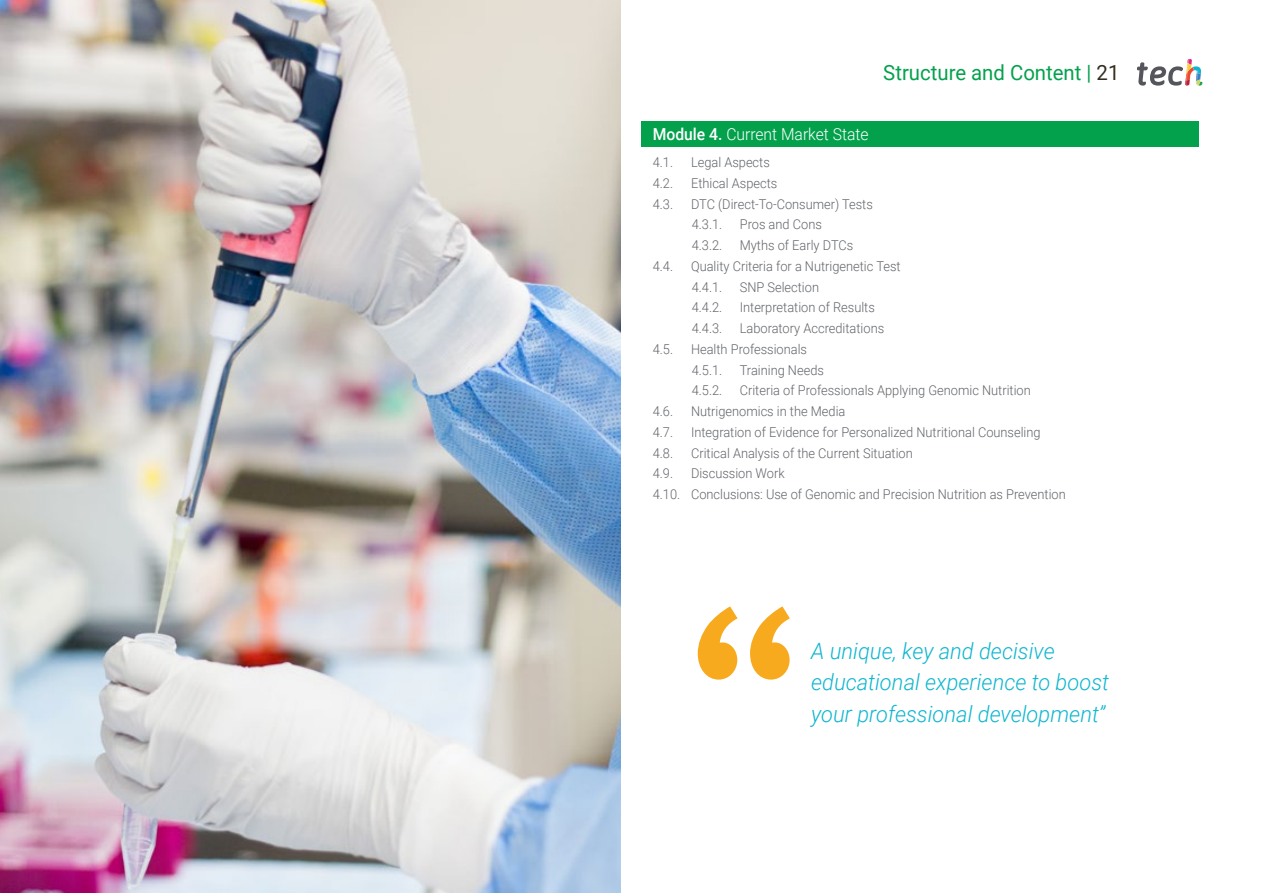
<style>
.page{position:relative;width:1263px;height:893px;background:#fff}
.page>*{position:absolute;margin:0;border:0;box-sizing:border-box;transform-origin:0 0}
.t1{font:italic 300 22.5px/31.5px "Roboto";color:#0fb6cf}
.t2{font:21px "Roboto";color:#04a14d}
.t3{font:300 16.5px "Roboto";color:#fff;scale:.95 1}
.t4{font:300 13.5px/20.7px "Roboto";color:#61646a;scale:.95 1}
.s1{color:#312e20}
.s2{font-weight:500}
</style>
<div class="page">
<svg style="left:1137px;top:59px;width:65px;height:27px"></svg>
<div style="left:642px;top:121px;width:557px;height:25px;background:#04a14d"></div>
<svg style="left:698px;top:606px;width:92px;height:74px"></svg>
<img style="left:0;top:0;width:621px;height:893px">
<h2 class="t2" style="left:883px;top:57px;width:238px">Structure and Content | <span class="s1">21</span></h2>
<p class="t3" style="left:653px;top:123px;width:229px"><span class="s2">Module 4.</span> Current Market State</p>
<p class="t4" style="left:653px;top:151px;width:23px">4.1.</p>
<p class="t4" style="left:691px;top:151px;width:84px">Legal Aspects</p>
<p class="t4" style="left:653px;top:172px;width:23px">4.2.</p>
<p class="t4" style="left:691px;top:172px;width:92px">Ethical Aspects</p>
<p class="t4" style="left:653px;top:193px;width:23px">4.3.</p>
<p class="t4" style="left:691px;top:193px;width:193px">DTC (Direct-To-Consumer) Tests<br>4.3.1.</p>
<p class="t4" style="left:740px;top:214px;width:88px">Pros and Cons</p>
<p class="t4" style="left:692px;top:234px;width:34px">4.3.2.</p>
<p class="t4" style="left:740px;top:234px;width:121px">Myths of Early DTCs</p>
<p class="t4" style="left:653px;top:255px;width:23px">4.4.</p>
<p class="t4" style="left:691px;top:255px;width:222px">Quality Criteria for a Nutrigenetic Test<br>4.4.1.</p>
<p class="t4" style="left:740px;top:276px;width:85px">SNP Selection</p>
<p class="t4" style="left:692px;top:297px;width:34px">4.4.2.</p>
<p class="t4" style="left:740px;top:297px;width:144px">Interpretation of Results</p>
<p class="t4" style="left:692px;top:317px;width:34px">4.4.3.</p>
<p class="t4" style="left:740px;top:317px;width:154px">Laboratory Accreditations</p>
<p class="t4" style="left:653px;top:338px;width:23px">4.5.</p>
<p class="t4" style="left:691px;top:338px;width:124px">Health Professionals<br>4.5.1.</p>
<p class="t4" style="left:740px;top:359px;width:90px">Training Needs</p>
<p class="t4" style="left:692px;top:380px;width:34px">4.5.2.</p>
<p class="t4" style="left:740px;top:380px;width:308px">Criteria of Professionals Applying Genomic Nutrition</p>
<p class="t4" style="left:653px;top:400px;width:23px">4.6.</p>
<p class="t4" style="left:691px;top:400px;width:164px">Nutrigenomics in the Media</p>
<p class="t4" style="left:653px;top:421px;width:23px">4.7.</p>
<p class="t4" style="left:691px;top:421px;width:369px">Integration of Evidence for Personalized Nutritional Counseling</p>
<p class="t4" style="left:653px;top:442px;width:23px">4.8.</p>
<p class="t4" style="left:691px;top:442px;width:235px">Critical Analysis of the Current Situation</p>
<p class="t4" style="left:653px;top:463px;width:23px">4.9.</p>
<p class="t4" style="left:653px;top:463px;width:436px;text-indent:38px">Discussion Work<br>4.10. Conclusions: Use of Genomic and Precision Nutrition as Prevention</p>
<h1 class="t1" style="left:811px;top:634px;width:299px">A unique, key and decisive educational experience to boost your professional development”</h1>
</div>
